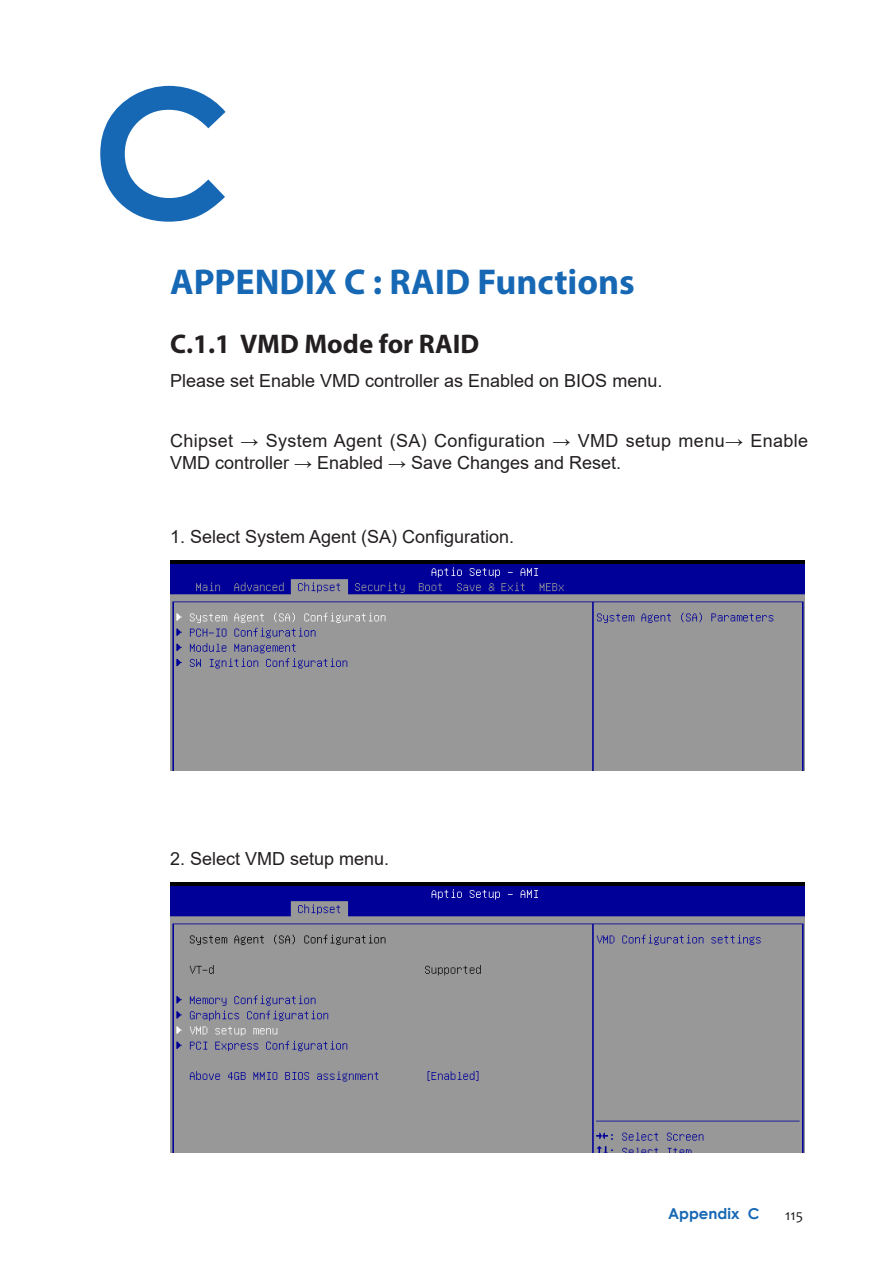
<style>
.page{position:relative;width:893px;height:1263px;background:#fff}
.page>*{position:absolute;margin:0;border:0;box-sizing:border-box;transform-origin:0 0}
.t1{font:700 180px "Century Gothic";color:#1768b4}
.t2{font:700 36px "Myriad Pro";color:#1768b4}
.t3{font:700 27px "Myriad Pro";color:#231f20}
.t4{font:18px "Arial";color:#231f20}
.t5{font:18px/21.6px "Arial";letter-spacing:.02em;color:#231f20}
.t6{font:700 15px "Century Gothic";color:#1768b4}
.t7{font:15px "Candara";color:#231f20}
</style>
<div class="page">
<img style="left:170px;top:561px;width:635px;height:210px">
<img style="left:170px;top:882px;width:635px;height:270px">
<h1 class="t1" style="left:92px;top:16px;width:142px">C</h1>
<h2 class="t2" style="left:170px;top:258px;width:466px">APPENDIX C : RAID Functions</h2>
<h3 class="t3" style="left:170px;top:326px;width:311px">C.1.1 VMD Mode for RAID</h3>
<p class="t4" style="left:170px;top:368px;width:494px">Please set Enable VMD controller as Enabled on BIOS menu.</p>
<p class="t5" style="left:170px;top:430px;width:639px">Chipset → System Agent (SA) Configuration → VMD setup menu→ Enable<br>VMD controller → Enabled → Save Changes and Reset.</p>
<p class="t4" style="left:170px;top:524px;width:346px">1. Select System Agent (SA) Configuration.</p>
<p class="t4" style="left:170px;top:846px;width:221px">2. Select VMD setup menu.</p>
<p class="t6" style="left:668px;top:1202px;width:93px">Appendix C</p>
<p class="t7" style="left:785px;top:1205px;width:19px">115</p>
</div>
